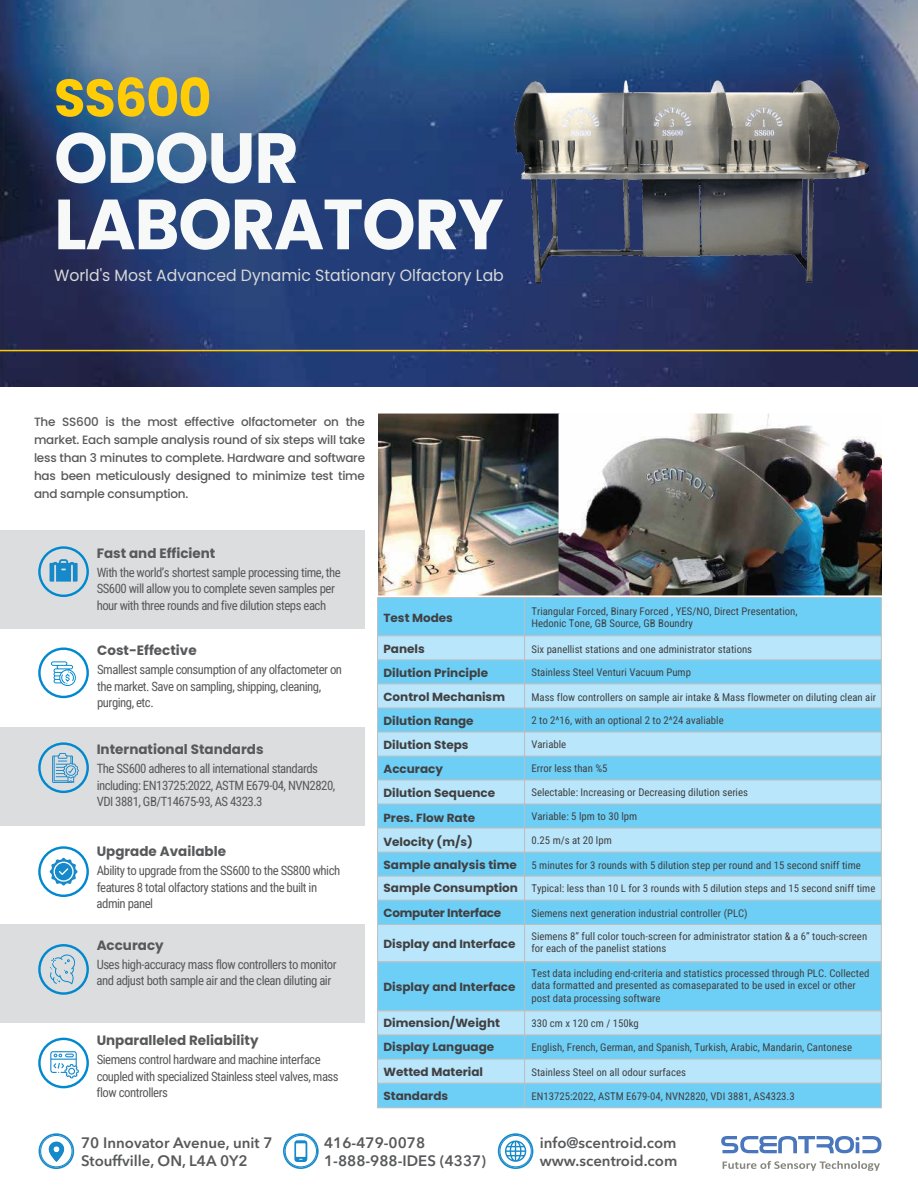
<style>
.page{position:relative;width:918px;height:1188px;background:#fff}
.page>*{position:absolute;margin:0;border:0;box-sizing:border-box;transform-origin:0 0}
.t1{font:700 70.8px/66.4px "Poppins";letter-spacing:-.02em;color:#f7f8f8;scale:.96 1}
.t2{font:700 52.65px "Poppins";letter-spacing:-.02em;color:#ffcc05;scale:.96 1}
.t3{font:16.35px "Poppins";color:#d8d8d8;scale:.96 1}
.t4{font:600 15px/18px "Avenir Next LT Pro";color:#58595b}
.t5{font:700 13.5px "Poppins";color:#58595b}
.t6{font:12.75px/16.5px "Roboto Condensed";letter-spacing:-.04em;color:#58595b}
.t7{font:500 12px/18px "Poppins";letter-spacing:-.02em;color:#58595b;text-align:justify}
.t8{font:700 11.7px "Poppins";color:#414042}
.t9{font:700 11.7px "Poppins";letter-spacing:-.02em;color:#414042}
.t10{font:10.5px/12.6px "Roboto Condensed";color:#414042}
.s1{font-family:"Poppins";font-weight:700;font-size:11.7px}
</style>
<div class="page">
<svg style="left:721px;top:1136px;width:160px;height:17px"></svg>
<svg style="left:723px;top:1161px;width:157px;height:10px"></svg>
<svg style="left:39px;top:1133px;width:35px;height:36px"></svg>
<svg style="left:498px;top:1133px;width:35px;height:36px"></svg>
<svg style="left:283px;top:1133px;width:36px;height:36px"></svg>
<div style="left:0;top:530px;width:365px;height:99px;background:#dcddde"></div>
<div style="left:0;top:727px;width:365px;height:99px;background:#dcddde"></div>
<div style="left:0;top:924px;width:365px;height:99px;background:#dcddde"></div>
<svg style="left:0;top:0;width:918px;height:387px;background:#2f4876"></svg>
<div style="left:38px;top:647px;width:51px;height:51px;border:2px solid #0089cf;border-radius:50%"></div>
<div style="left:38px;top:742px;width:51px;height:51px;border:2px solid #0089cf;border-radius:50%"></div>
<div style="left:38px;top:846px;width:51px;height:51px;border:2px solid #0089cf;border-radius:50%"></div>
<div style="left:38px;top:944px;width:51px;height:51px;border:2px solid #0089cf;border-radius:50%"></div>
<div style="left:38px;top:1038px;width:51px;height:50px;border:2px solid #0089cf;border-radius:50%"></div>
<div style="left:377px;top:708px;width:505px;height:24px;background:#6dcff6;border:1px solid #bcbec0"></div>
<div style="left:377px;top:756px;width:505px;height:24px;background:#6dcff6;border:1px solid #bcbec0"></div>
<div style="left:377px;top:597px;width:505px;height:39px;background:#6dcff6;border:1px solid #bcbec0"></div>
<div style="left:377px;top:962px;width:505px;height:49px;background:#6dcff6;border:1px solid #bcbec0"></div>
<div style="left:377px;top:923px;width:505px;height:39px;background:#b9e6fa;border:1px solid #bcbec0"></div>
<div style="left:377px;top:659px;width:505px;height:25px;background:#6dcff6;border:1px solid #bcbec0"></div>
<div style="left:377px;top:900px;width:505px;height:25px;background:#6dcff6;border:1px solid #bcbec0"></div>
<div style="left:377px;top:1035px;width:505px;height:25px;background:#6dcff6;border:1px solid #bcbec0"></div>
<div style="left:377px;top:684px;width:505px;height:24px;background:#b9e6fa;border:1px solid #bcbec0"></div>
<div style="left:377px;top:804px;width:505px;height:24px;background:#6dcff6;border:1px solid #bcbec0"></div>
<div style="left:377px;top:780px;width:505px;height:24px;background:#b9e6fa;border:1px solid #bcbec0"></div>
<div style="left:377px;top:852px;width:505px;height:24px;background:#6dcff6;border:1px solid #bcbec0"></div>
<div style="left:377px;top:876px;width:505px;height:24px;background:#b9e6fa;border:1px solid #bcbec0"></div>
<div style="left:377px;top:828px;width:505px;height:24px;background:#b9e6fa;border:1px solid #bcbec0"></div>
<div style="left:377px;top:636px;width:505px;height:24px;background:#b9e6fa;border:1px solid #bcbec0"></div>
<div style="left:377px;top:732px;width:505px;height:24px;background:#b9e6fa;border:1px solid #bcbec0"></div>
<div style="left:377px;top:1011px;width:505px;height:24px;background:#b9e6fa;border:1px solid #bcbec0"></div>
<div style="left:377px;top:1083px;width:505px;height:25px;background:#6dcff6;border:1px solid #bcbec0"></div>
<div style="left:377px;top:1059px;width:505px;height:24px;background:#b9e6fa;border:1px solid #bcbec0"></div>
<hr style="left:524px;top:598px;width:1px;height:510px;background:#bcbec0">
<div style="left:38px;top:546px;width:51px;height:51px;border:2px solid #0089cf;border-radius:50%"></div>
<hr style="left:0;top:350px;width:918px;height:1px;background:#ffcc05">
<svg style="left:50px;top:858px;width:28px;height:28px"></svg>
<svg style="left:50px;top:559px;width:28px;height:23px"></svg>
<img style="left:378px;top:413px;width:504px;height:182px">
<img style="left:513px;top:68px;width:356px;height:222px">
<svg style="left:51px;top:661px;width:25px;height:25px"></svg>
<svg style="left:52px;top:753px;width:27px;height:30px"></svg>
<svg style="left:50px;top:954px;width:25px;height:30px"></svg>
<svg style="left:50px;top:1051px;width:29px;height:27px"></svg>
<h2 class="t2" style="left:54px;top:67px;width:165px">SS600</h2>
<h1 class="t1" style="left:54px;top:125px;width:470px">ODOUR<br>LABORATORY</h1>
<h3 class="t3" style="left:54px;top:266px;width:470px">World's Most Advanced Dynamic Stationary Olfactory Lab</h3>
<p class="t7" style="left:34px;top:413px;width:333px">The SS600 is the most effective olfactometer on the market. Each sample analysis round of six steps will take less than 3 minutes to complete. Hardware and software has been meticulously designed to minimize test time and sample consumption.</p>
<p class="t5" style="left:97px;top:546px;width:120px">Fast and Efficient</p>
<p class="t6" style="left:97px;top:564px;width:246px">With the world’s shortest sample processing time, the<br>SS600 will allow you to complete seven samples per hour with three rounds and five dilution steps each</p>
<p class="t5" style="left:97px;top:643px;width:101px">Cost-Effective</p>
<p class="t6" style="left:97px;top:661px;width:246px">Smallest sample consumption of any olfactometer on the market. Save on sampling, shipping, cleaning, purging, etc.</p>
<p class="t5" style="left:97px;top:742px;width:168px">International Standards</p>
<p class="t6" style="left:97px;top:760px;width:240px">The SS600 adheres to all international standards including: EN13725:2022, ASTM E679-04, NVN2820,<br>VDI 3881, GB/T14675-93, AS 4323.3</p>
<p class="t5" style="left:97px;top:844px;width:131px">Upgrade Available</p>
<p class="t6" style="left:97px;top:862px;width:245px">Ability to upgrade from the SS600 to the SS800 which features 8 total olfactory stations and the built in admin panel</p>
<p class="t5" style="left:97px;top:937px;width:69px">Accuracy</p>
<p class="t6" style="left:97px;top:956px;width:242px">Uses high-accuracy mass flow controllers to monitor and adjust both sample air and the clean diluting air</p>
<p class="t5" style="left:97px;top:1033px;width:163px">Unparalleled Reliability</p>
<p class="t6" style="left:97px;top:1051px;width:244px">Siemens control hardware and machine interface coupled with specialized Stainless steel valves, mass flow controllers</p>
<p class="t8" style="left:384px;top:611px;width:71px">Test Modes</p>
<p class="t8" style="left:384px;top:642px;width:43px">Panels</p>
<p class="t10" style="left:531px;top:604px;width:268px">Triangular Forced, Binary Forced , YES/NO, Direct Presentation,<br>Hedonic Tone, GB Source, GB Boundry</p>
<p class="t10" style="left:531px;top:642px;width:222px">Six panellist stations and one administrator stations</p>
<p class="t8" style="left:384px;top:666px;width:106px">Dilution Principle</p>
<p class="t10" style="left:531px;top:666px;width:161px">Stainless Steel Venturi Vacuum Pump</p>
<p class="t8" style="left:384px;top:690px;width:123px">Control Mechanism</p>
<p class="t10" style="left:531px;top:690px;width:346px">Mass flow controllers on sample air intake &amp; Mass flowmeter on diluting clean air</p>
<p class="t8" style="left:384px;top:714px;width:92px">Dilution Range</p>
<p class="t10" style="left:531px;top:713px;width:194px">2 to 2^16, with an optional 2 to 2^24 avaliable</p>
<p class="t8" style="left:384px;top:762px;width:61px">Accuracy</p>
<p class="t10" style="left:531px;top:762px;width:78px">Error less than %5</p>
<p class="t8" style="left:384px;top:786px;width:113px">Dilution Sequence</p>
<p class="t10" style="left:531px;top:786px;width:218px">Selectable: Increasing or Decreasing dilution series</p>
<p class="t8" style="left:384px;top:738px;width:87px">Dilution Steps</p>
<p class="t10" style="left:531px;top:738px;width:36px">Variable</p>
<p class="t8" style="left:384px;top:811px;width:93px">Pres. Flow Rate</p>
<p class="t10" style="left:531px;top:810px;width:107px">Variable: 5 lpm to 30 lpm</p>
<p class="t8" style="left:384px;top:835px;width:91px">Velocity (m/s)</p>
<p class="t10" style="left:531px;top:834px;width:82px">0.25 m/s at 20 lpm</p>
<p class="t10" style="left:384px;top:854px;width:493px;line-height:23px"><span class="s1">Sample analysis time</span> 5 minutes for 3 rounds with 5 dilution step per round and 15 second sniff time<br><span class="s1">Sample Consumption</span> Typical: less than 10 L for 3 rounds with 5 dilution steps and 15 second sniff time</p>
<p class="t9" style="left:384px;top:906px;width:119px">Computer Interface</p>
<p class="t10" style="left:531px;top:907px;width:218px">Siemens next generation industrial controller (PLC)</p>
<p class="t8" style="left:384px;top:937px;width:133px">Display and Interface</p>
<p class="t10" style="left:531px;top:929px;width:337px">Siemens 8” full color touch-screen for administrator station &amp; a 6” touch-screen for each of the panelist stations</p>
<p class="t8" style="left:384px;top:981px;width:133px">Display and Interface</p>
<p class="t10" style="left:531px;top:966px;width:339px">Test data including end-criteria and statistics processed through PLC. Collected data formatted and presented as comaseparated to be used in excel or other post data processing software</p>
<p class="t8" style="left:384px;top:1016px;width:118px">Dimension/Weight</p>
<p class="t10" style="left:531px;top:1017px;width:109px">330 cm x 120 cm / 150kg</p>
<p class="t8" style="left:384px;top:1041px;width:112px">Display Language</p>
<p class="t10" style="left:531px;top:1041px;width:322px">English, French, German, and Spanish, Turkish, Arabic, Mandarin, Cantonese</p>
<p class="t8" style="left:384px;top:1065px;width:101px">Wetted Material</p>
<p class="t10" style="left:531px;top:1065px;width:156px">Stainless Steel on all odour surfaces</p>
<p class="t8" style="left:384px;top:1089px;width:66px">Standards</p>
<p class="t10" style="left:531px;top:1089px;width:265px">EN13725:2022, ASTM E679-04, NVN2820, VDI 3881, AS4323.3</p>
<h3 class="t4" style="left:81px;top:1133px;width:193px">70 Innovator Avenue, unit 7<br>Stouffville, ON, L4A 0Y2</h3>
<h3 class="t4" style="left:324px;top:1133px;width:164px">416-479-0078<br>1-888-988-IDES (4337)</h3>
<h3 class="t4" style="left:540px;top:1133px;width:139px">info@scentroid.com www.scentroid.com</h3>
</div>
